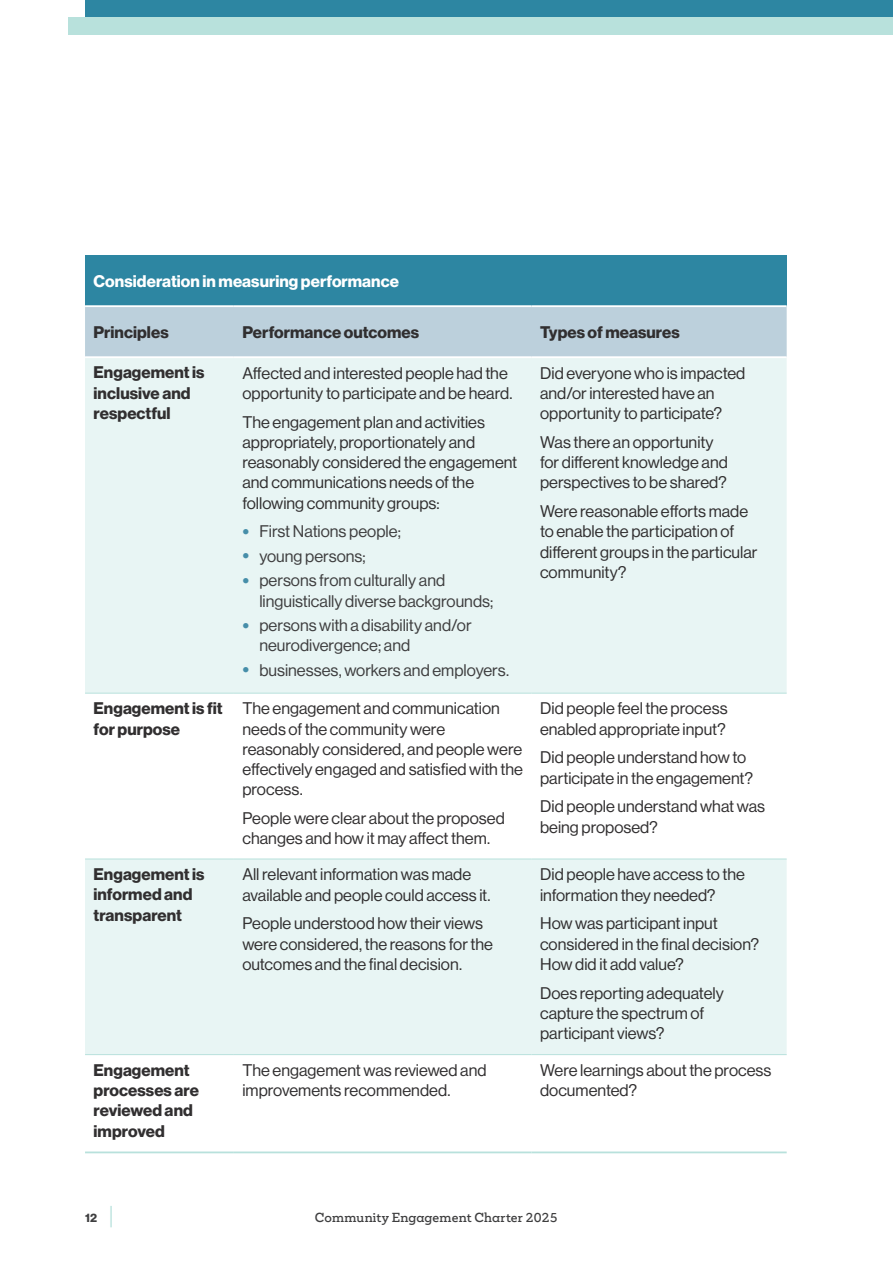
<style>
.page{position:relative;width:893px;height:1263px;background:#fff}
.page>*{position:absolute;margin:0;border:0;box-sizing:border-box;transform-origin:0 0}
.Body{font:16.5px/20.2px "N Haas Grotesk DS Pro 55 Rg";color:#312f30}
.Body-2{font:16.5px/20.2px "N Haas Grotesk DS Pro 75 Bd";letter-spacing:.005em;color:#312f30}
.t1{font:16.5px/20.2px "N Haas Grotesk DS Pro 55 Rg";color:#3e3e3f}
.Body-3{font:16.5px "N Haas Grotesk DS Pro 75 Bd";letter-spacing:.005em;color:#fff}
.t2{font:500 12px "Mokoko VF";letter-spacing:.015em;color:#3e3e3f}
.t3{font:12px "N Haas Grotesk DS Pro 75 Bd";color:#3e3e3f}
.s1{font-size:22.5px;color:#468ea9}
.s2{font-size:24px;color:#b8e1dc}
</style>
<div class="page">
<div style="left:68px;top:17px;width:825px;height:17px;background:#b8e1dc"></div>
<div style="left:85px;top:0;width:808px;height:17px;background:#2d86a2"></div>
<div style="left:85px;top:255px;width:702px;height:51px;background:#2d86a2"></div>
<div style="left:85px;top:307px;width:702px;height:49px;background:#bcd0dc"></div>
<svg style="left:85px;top:358px;width:702px;height:696px;fill:#e8f5f4"></svg>
<hr style="left:85px;top:858px;width:149px;height:1px;background:#b8e1dc">
<hr style="left:234px;top:858px;width:297px;height:1px;background:#b8e1dc">
<hr style="left:531px;top:858px;width:256px;height:1px;background:#b8e1dc">
<hr style="left:85px;top:1054px;width:149px;height:1px;background:#b8e1dc">
<hr style="left:234px;top:1054px;width:297px;height:1px;background:#b8e1dc">
<hr style="left:531px;top:1054px;width:256px;height:1px;background:#b8e1dc">
<hr style="left:85px;top:693px;width:149px;height:1px;background:#b8e1dc">
<hr style="left:234px;top:693px;width:297px;height:1px;background:#b8e1dc">
<hr style="left:531px;top:693px;width:256px;height:1px;background:#b8e1dc">
<hr style="left:85px;top:1151px;width:149px;height:2px;background:#b8e1dc">
<hr style="left:234px;top:1151px;width:297px;height:2px;background:#b8e1dc">
<hr style="left:531px;top:1151px;width:256px;height:2px;background:#b8e1dc">
<hr style="left:85px;top:305px;width:149px;height:2px;background:#fff">
<hr style="left:234px;top:305px;width:297px;height:2px;background:#fff">
<hr style="left:531px;top:305px;width:256px;height:2px;background:#fff">
<p class="Body-3" style="left:94px;top:272px;width:307px">Consideration in measuring performance</p>
<p class="Body-2" style="left:94px;top:322px;width:77px">Principles</p>
<p class="Body-2" style="left:242px;top:322px;width:178px">Performance outcomes</p>
<p class="Body-2" style="left:540px;top:322px;width:141px">Types of measures</p>
<p class="Body-2" style="left:94px;top:363px;width:113px">Engagement is inclusive and respectful</p>
<p class="Body" style="left:242px;top:363px;width:272px">Affected and interested people had the opportunity to participate and be heard.</p>
<p class="Body" style="left:540px;top:363px;width:207px">Did everyone who is impacted and/or interested have an opportunity to participate?</p>
<p class="Body" style="left:540px;top:432px;width:189px">Was there an opportunity for different knowledge and perspectives to be shared?</p>
<p class="Body" style="left:540px;top:501px;width:219px">Were reasonable efforts made to enable the participation of different groups in the particular community?</p>
<p class="Body" style="left:242px;top:412px;width:276px">The engagement plan and activities appropriately, proportionately and reasonably considered the engagement and communications needs of the following community groups:</p>
<p class="t1" style="left:242px;top:521px;width:160px"><span class="s1">•</span> First Nations people;</p>
<p class="t1" style="left:242px;top:546px;width:125px"><span class="s1">•</span> young persons;</p>
<p class="t1" style="left:259px;top:570px;width:235px;text-indent:-17px"><span class="s1">•</span> persons from culturally and linguistically diverse backgrounds;</p>
<p class="t1" style="left:259px;top:615px;width:214px;text-indent:-17px"><span class="s1">•</span> persons with a disability and/or neurodivergence; and</p>
<p class="t1" style="left:242px;top:660px;width:268px"><span class="s1">•</span> businesses, workers and employers.</p>
<p class="Body-2" style="left:94px;top:699px;width:131px">Engagement is fit for purpose</p>
<p class="Body" style="left:242px;top:699px;width:282px">The engagement and communication needs of the community were reasonably considered, and people were effectively engaged and satisfied with the process.</p>
<p class="Body" style="left:242px;top:808px;width:264px">People were clear about the proposed changes and how it may affect them.</p>
<p class="Body-2" style="left:94px;top:864px;width:113px">Engagement is informed and transparent</p>
<p class="Body" style="left:242px;top:864px;width:250px">All relevant information was made available and people could access it.</p>
<p class="Body" style="left:242px;top:913px;width:252px">People understood how their views were considered, the reasons for the outcomes and the final decision.</p>
<p class="Body" style="left:540px;top:699px;width:189px">Did people feel the process enabled appropriate input?</p>
<p class="Body" style="left:540px;top:748px;width:215px">Did people understand how to participate in the engagement?</p>
<p class="Body" style="left:540px;top:797px;width:227px">Did people understand what was being proposed?</p>
<p class="Body" style="left:540px;top:864px;width:206px">Did people have access to the information they needed?</p>
<p class="Body" style="left:540px;top:913px;width:221px">How was participant input considered in the final decision?<br>How did it add value?</p>
<p class="Body" style="left:540px;top:983px;width:185px">Does reporting adequately capture the spectrum of participant views?</p>
<p class="Body-2" style="left:94px;top:1060px;width:107px">Engagement processes are reviewed and improved</p>
<p class="Body" style="left:242px;top:1060px;width:246px">The engagement was reviewed and improvements recommended.</p>
<p class="Body" style="left:540px;top:1060px;width:233px">Were learnings about the process documented?</p>
<p class="t3" style="left:85px;top:1210px;width:29px">12 <span class="s2">|</span></p>
<p class="t2" style="left:315px;top:1209px;width:244px">Community Engagement Charter 2025</p>
</div>
